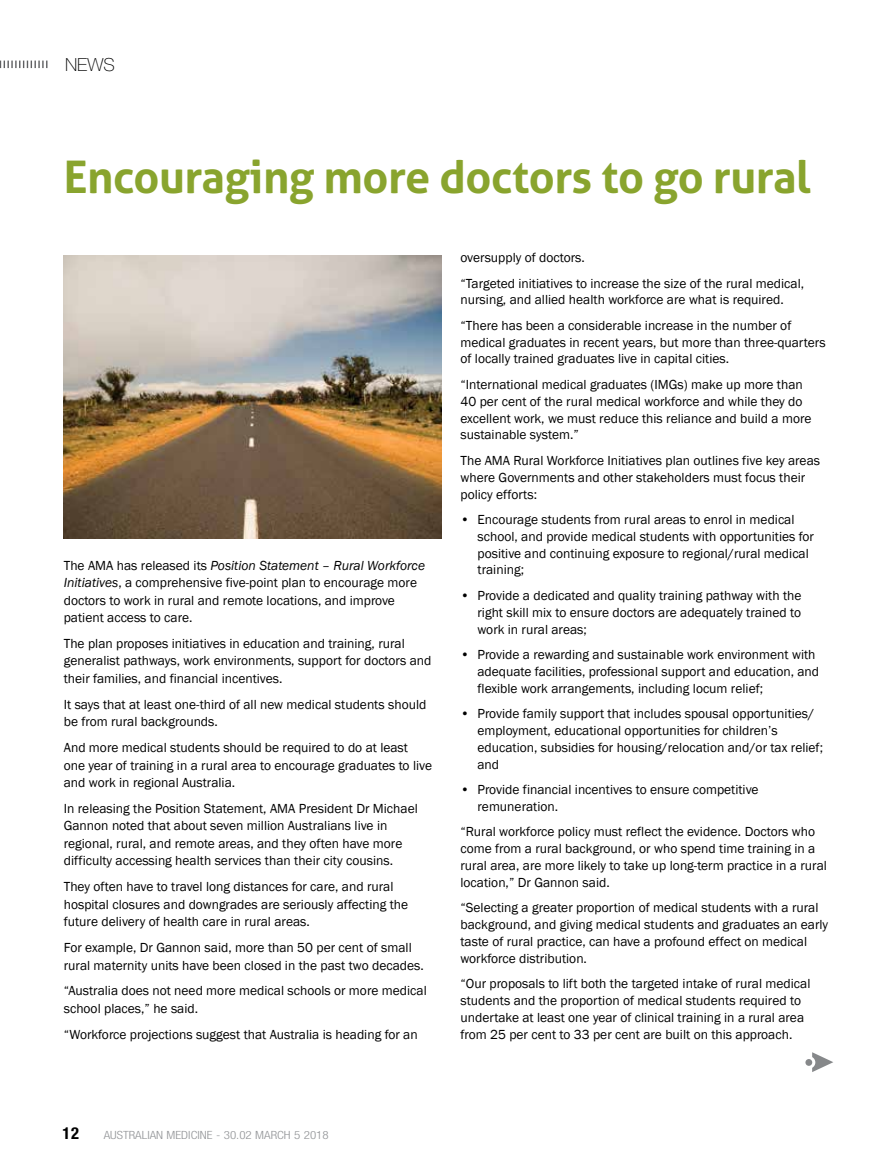
<style>
.page{position:relative;width:893px;height:1170px;background:#fff}
.page>*{position:absolute;margin:0;border:0;box-sizing:border-box;transform-origin:0 0}
.t1{font:700 45px "Aller";letter-spacing:-.01em;color:#89a42e}
.t2{font:100 18px "Helvetica Neue";color:#000}
.t3{font:700 condensed 16.5px "Helvetica Neue";color:#000}
.t4{font:13.5px/16.8px "Franklin Gothic";color:#000}
.t5{font:300 condensed 11.25px "Helvetica Neue";color:#939598;scale:1.15 1}
.s1{font-style:italic}
</style>
<div class="page">
<svg style="left:0;top:61px;width:47px;height:7px"></svg>
<svg style="left:812px;top:1052px;width:21px;height:19px"></svg>
<svg style="left:805px;top:1058px;width:7px;height:7px"></svg>
<img style="left:64px;top:255px;width:378px;height:284px">
<h2 class="t2" style="left:65px;top:54px;width:51px">NEWS</h2>
<h1 class="t1" style="left:64px;top:149px;width:748px">Encouraging more doctors to go rural</h1>
<p class="t4" style="left:64px;top:556px;width:363px;line-height:17.4px">The AMA has released its <span class="s1">Position Statement – Rural Workforce Initiatives</span>, a comprehensive five-point plan to encourage more doctors to work in rural and remote locations, and improve patient access to care.</p>
<p class="t4" style="left:64px;top:635px;width:369px;line-height:17.4px">The plan proposes initiatives in education and training, rural generalist pathways, work environments, support for doctors and their families, and financial incentives.</p>
<p class="t4" style="left:64px;top:695px;width:364px;line-height:17.4px">It says that at least one-third of all new medical students should be from rural backgrounds.</p>
<p class="t4" style="left:64px;top:739px;width:370px;line-height:17.4px">And more medical students should be required to do at least one year of training in a rural area to encourage graduates to live and work in regional Australia.</p>
<p class="t4" style="left:64px;top:800px;width:355px;line-height:17.4px">In releasing the Position Statement, AMA President Dr Michael Gannon noted that about seven million Australians live in regional, rural, and remote areas, and they often have more difficulty accessing health services than their city cousins.</p>
<p class="t4" style="left:64px;top:878px;width:346px;line-height:17.4px">They often have to travel long distances for care, and rural hospital closures and downgrades are seriously affecting the future delivery of health care in rural areas.</p>
<p class="t4" style="left:64px;top:939px;width:361px;line-height:17.4px">For example, Dr Gannon said, more than 50 per cent of small rural maternity units have been closed in the past two decades.</p>
<p class="t4" style="left:64px;top:982px;width:364px;line-height:17.4px">“Australia does not need more medical schools or more medical school places,” he said.</p>
<p class="t4" style="left:64px;top:1026px;width:355px">“Workforce projections suggest that Australia is heading for an</p>
<p class="t4" style="left:460px;top:245px;width:345px;line-height:25.3px">oversupply of doctors.<br>“Targeted initiatives to increase the size of the rural medical,</p>
<p class="t4" style="left:460px;top:287px;width:332px;line-height:25.3px">nursing, and allied health workforce are what is required. “There has been a considerable increase in the number of</p>
<p class="t4" style="left:460px;top:334px;width:367px">medical graduates in recent years, but more than three-quarters of locally trained graduates live in capital cities.</p>
<p class="t4" style="left:460px;top:376px;width:353px">“International medical graduates (IMGs) make up more than 40 per cent of the rural medical workforce and while they do excellent work, we must reduce this reliance and build a more sustainable system.”</p>
<p class="t4" style="left:460px;top:452px;width:361px">The AMA Rural Workforce Initiatives plan outlines five key areas where Governments and other stakeholders must focus their policy efforts:</p>
<p class="t4" style="left:477px;top:511px;width:338px;text-indent:-17px">• Encourage students from rural areas to enrol in medical school, and provide medical students with opportunities for positive and continuing exposure to regional/rural medical training;</p>
<p class="t4" style="left:477px;top:587px;width:325px;text-align:justify;text-indent:-17px">• Provide a dedicated and quality training pathway with the right skill mix to ensure doctors are adequately trained to work in rural areas;</p>
<p class="t4" style="left:477px;top:646px;width:343px;text-indent:-17px">• Provide a rewarding and sustainable work environment with adequate facilities, professional support and education, and flexible work arrangements, including locum relief;</p>
<p class="t4" style="left:477px;top:705px;width:347px;text-indent:-17px">• Provide family support that includes spousal opportunities/ employment, educational opportunities for children’s education, subsidies for housing/relocation and/or tax relief; and</p>
<p class="t4" style="left:477px;top:781px;width:283px;text-indent:-17px">• Provide financial incentives to ensure competitive remuneration.</p>
<p class="t4" style="left:460px;top:823px;width:368px">“Rural workforce policy must reflect the evidence. Doctors who come from a rural background, or who spend time training in a rural area, are more likely to take up long-term practice in a rural location,” Dr Gannon said.</p>
<p class="t4" style="left:460px;top:899px;width:369px">“Selecting a greater proportion of medical students with a rural background, and giving medical students and graduates an early taste of rural practice, can have a profound effect on medical workforce distribution.</p>
<p class="t4" style="left:460px;top:975px;width:351px">“Our proposals to lift both the targeted intake of rural medical students and the proportion of medical students required to undertake at least one year of clinical training in a rural area from 25 per cent to 33 per cent are built on this approach.</p>
<p class="t3" style="left:63px;top:1122px;width:18px">12</p>
<p class="t5" style="left:104px;top:1128px;width:197px">AUSTRALIAN MEDICINE - 30.02 MARCH 5 2018</p>
</div>
